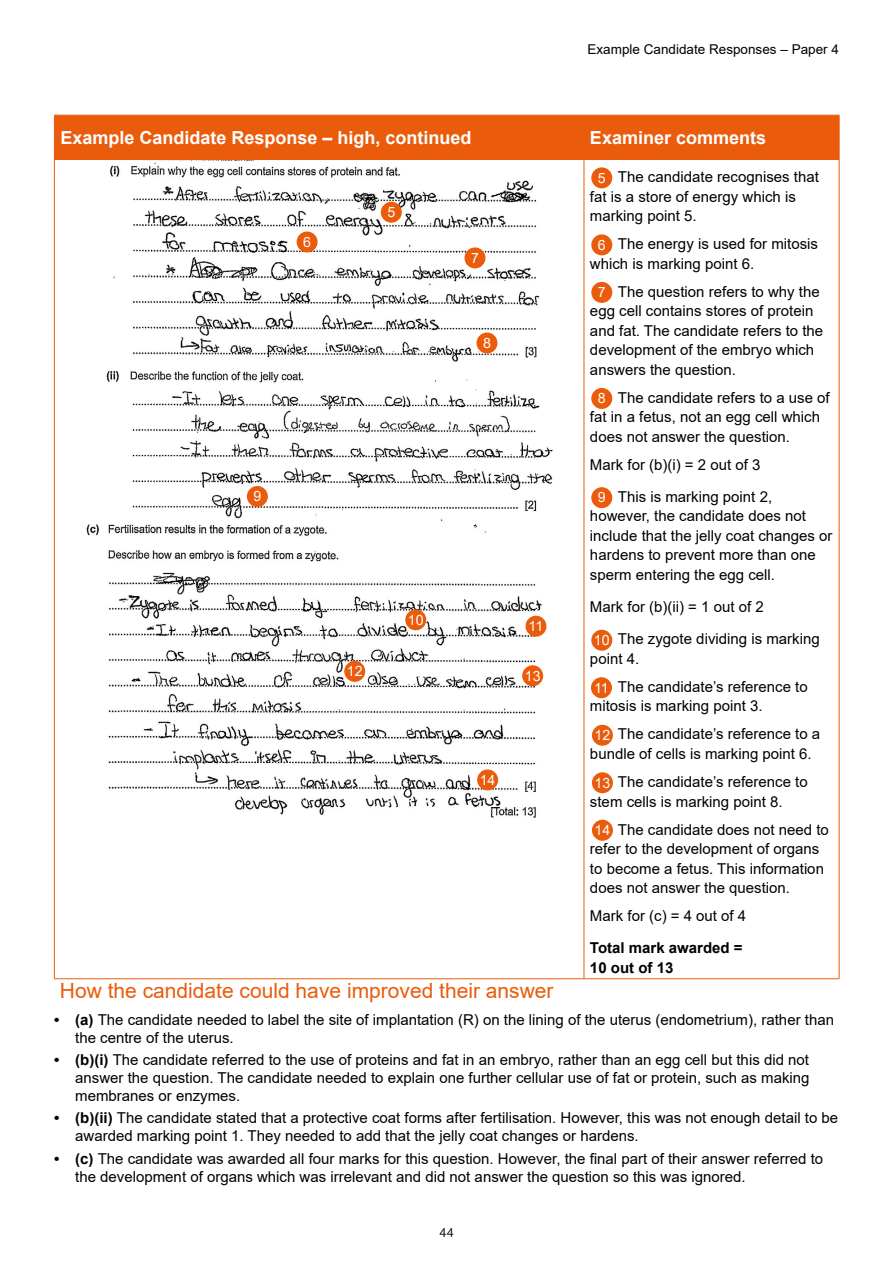
<style>
.page{position:relative;width:893px;height:1263px;background:#fff}
.page>*{position:absolute;margin:0;border:0;box-sizing:border-box;transform-origin:0 0}
.Subhead_1_14pt{font:21px "Arial";color:#ea5c0c}
.Table_heading_white{font:700 18px "Arial";color:#fff}
.Examiner_comments{font:15px/19.5px "Arial";color:#000}
.Examiner_comments-2{font:700 15px/19.5px "Arial";color:#000}
.t1{font:14.25px "Arial";color:#fff}
.t2{font:13.5px "Arial";color:#000}
.t3{font:300 13.5px "Bliss Pro";color:#000}
.s1{font-weight:700}
</style>
<div class="page">
<img style="left:86px;top:160px;width:467px;height:658px">
<div style="left:55px;top:116px;width:784px;height:43px;background:#ea5c0c"></div>
<hr style="left:54px;top:116px;width:1px;height:43px;background:#ea5c0c">
<hr style="left:54px;top:115px;width:530px;height:1px;background:#ea5c0c">
<hr style="left:54px;top:159px;width:530px;height:1px;background:#ea5c0c">
<hr style="left:584px;top:116px;width:1px;height:43px;background:#ea5c0c">
<hr style="left:584px;top:115px;width:255px;height:1px;background:#ea5c0c">
<hr style="left:839px;top:116px;width:1px;height:43px;background:#ea5c0c">
<hr style="left:584px;top:159px;width:255px;height:1px;background:#ea5c0c">
<hr style="left:54px;top:160px;width:1px;height:818px;background:#ea5c0c">
<hr style="left:54px;top:978px;width:530px;height:1px;background:#ea5c0c">
<hr style="left:584px;top:160px;width:1px;height:818px;background:#ea5c0c">
<hr style="left:839px;top:160px;width:1px;height:818px;background:#ea5c0c">
<hr style="left:584px;top:978px;width:255px;height:1px;background:#ea5c0c">
<div style="left:592px;top:168px;width:20px;height:20px;background:#ea5c0c;border-radius:50%"></div>
<div style="left:591px;top:167px;width:21px;height:21px;border:1px solid #ea5c0c;border-radius:50%"></div>
<div style="left:592px;top:235px;width:20px;height:20px;background:#ea5c0c;border-radius:50%"></div>
<div style="left:591px;top:234px;width:21px;height:21px;border:1px solid #ea5c0c;border-radius:50%"></div>
<div style="left:592px;top:283px;width:20px;height:19px;background:#ea5c0c;border-radius:50%"></div>
<div style="left:591px;top:282px;width:21px;height:21px;border:1px solid #ea5c0c;border-radius:50%"></div>
<div style="left:592px;top:389px;width:20px;height:19px;background:#ea5c0c;border-radius:50%"></div>
<div style="left:591px;top:388px;width:21px;height:21px;border:1px solid #ea5c0c;border-radius:50%"></div>
<div style="left:592px;top:488px;width:20px;height:19px;background:#ea5c0c;border-radius:50%"></div>
<div style="left:591px;top:487px;width:21px;height:21px;border:1px solid #ea5c0c;border-radius:50%"></div>
<div style="left:592px;top:630px;width:20px;height:20px;background:#ea5c0c;border-radius:50%"></div>
<div style="left:591px;top:630px;width:21px;height:21px;border:1px solid #ea5c0c;border-radius:50%"></div>
<div style="left:592px;top:678px;width:19px;height:19px;background:#ea5c0c;border-radius:50%"></div>
<div style="left:591px;top:677px;width:21px;height:21px;border:1px solid #ea5c0c;border-radius:50%"></div>
<div style="left:593px;top:725px;width:19px;height:20px;background:#ea5c0c;border-radius:50%"></div>
<div style="left:592px;top:725px;width:21px;height:21px;border:1px solid #ea5c0c;border-radius:50%"></div>
<div style="left:593px;top:773px;width:19px;height:19px;background:#ea5c0c;border-radius:50%"></div>
<div style="left:592px;top:772px;width:21px;height:21px;border:1px solid #ea5c0c;border-radius:50%"></div>
<div style="left:593px;top:820px;width:19px;height:20px;background:#ea5c0c;border-radius:50%"></div>
<div style="left:592px;top:820px;width:21px;height:21px;border:1px solid #ea5c0c;border-radius:50%"></div>
<div style="left:381px;top:202px;width:20px;height:20px;background:#ea5c0c;border-radius:50%"></div>
<div style="left:381px;top:202px;width:21px;height:21px;border:1px solid #ea5c0c;border-radius:50%"></div>
<div style="left:297px;top:232px;width:20px;height:20px;background:#ea5c0c;border-radius:50%"></div>
<div style="left:297px;top:231px;width:21px;height:21px;border:1px solid #ea5c0c;border-radius:50%"></div>
<div style="left:465px;top:248px;width:20px;height:20px;background:#ea5c0c;border-radius:50%"></div>
<div style="left:464px;top:247px;width:21px;height:21px;border:1px solid #ea5c0c;border-radius:50%"></div>
<div style="left:477px;top:333px;width:20px;height:20px;background:#ea5c0c;border-radius:50%"></div>
<div style="left:476px;top:332px;width:21px;height:21px;border:1px solid #ea5c0c;border-radius:50%"></div>
<div style="left:248px;top:487px;width:19px;height:19px;background:#ea5c0c;border-radius:50%"></div>
<div style="left:247px;top:486px;width:21px;height:21px;border:1px solid #ea5c0c;border-radius:50%"></div>
<div style="left:406px;top:610px;width:20px;height:20px;background:#ea5c0c;border-radius:50%"></div>
<div style="left:405px;top:609px;width:21px;height:21px;border:1px solid #ea5c0c;border-radius:50%"></div>
<div style="left:526px;top:616px;width:20px;height:20px;background:#ea5c0c;border-radius:50%"></div>
<div style="left:525px;top:616px;width:21px;height:21px;border:1px solid #ea5c0c;border-radius:50%"></div>
<div style="left:345px;top:661px;width:20px;height:20px;background:#ea5c0c;border-radius:50%"></div>
<div style="left:344px;top:661px;width:21px;height:21px;border:1px solid #ea5c0c;border-radius:50%"></div>
<div style="left:523px;top:666px;width:19px;height:19px;background:#ea5c0c;border-radius:50%"></div>
<div style="left:522px;top:665px;width:21px;height:21px;border:1px solid #ea5c0c;border-radius:50%"></div>
<div style="left:478px;top:770px;width:19px;height:20px;background:#ea5c0c;border-radius:50%"></div>
<div style="left:477px;top:769px;width:21px;height:21px;border:1px solid #ea5c0c;border-radius:50%"></div>
<p class="t2" style="left:588px;top:40px;width:253px">Example Candidate Responses – Paper 4</p>
<p class="Table_heading_white" style="left:60px;top:125px;width:413px">Example Candidate Response – high, continued</p>
<p class="Table_heading_white" style="left:590px;top:125px;width:178px">Examiner comments</p>
<p class="t1" style="left:598px;top:168px;width:9px">5</p>
<p class="Examiner_comments" style="left:590px;top:167px;width:230px;text-indent:28px">The candidate recognises that fat is a store of energy which is marking point 5.</p>
<p class="t1" style="left:598px;top:235px;width:9px">6</p>
<p class="t1" style="left:387px;top:202px;width:9px">5</p>
<p class="t1" style="left:303px;top:232px;width:9px">6</p>
<p class="Examiner_comments" style="left:590px;top:234px;width:230px;text-indent:28px">The energy is used for mitosis which is marking point 6.</p>
<p class="t1" style="left:598px;top:282px;width:9px">7</p>
<p class="t1" style="left:471px;top:248px;width:9px">7</p>
<p class="Examiner_comments" style="left:590px;top:282px;width:235px;text-indent:28px">The question refers to why the egg cell contains stores of protein and fat. The candidate refers to the development of the embryo which answers the question.</p>
<p class="t1" style="left:598px;top:388px;width:9px">8</p>
<p class="t1" style="left:483px;top:333px;width:9px">8</p>
<p class="Examiner_comments" style="left:590px;top:388px;width:241px;text-indent:28px">The candidate refers to a use of fat in a fetus, not an egg cell which does not answer the question.</p>
<p class="Examiner_comments" style="left:590px;top:455px;width:172px">Mark for (b)(i) = 2 out of 3</p>
<p class="t1" style="left:598px;top:488px;width:9px">9</p>
<p class="t1" style="left:253px;top:486px;width:9px">9</p>
<p class="Examiner_comments" style="left:590px;top:487px;width:244px;text-indent:28px">This is marking point 2, however, the candidate does not include that the jelly coat changes or hardens to prevent more than one sperm entering the egg cell.</p>
<p class="Examiner_comments" style="left:590px;top:597px;width:175px">Mark for (b)(ii) = 1 out of 2</p>
<p class="t1" style="left:594px;top:630px;width:17px">10</p>
<p class="t1" style="left:408px;top:610px;width:17px">10</p>
<p class="t1" style="left:529px;top:616px;width:16px">11</p>
<p class="Examiner_comments" style="left:590px;top:629px;width:231px;text-indent:28px">The zygote dividing is marking point 4.</p>
<p class="t1" style="left:594px;top:678px;width:16px">11</p>
<p class="t1" style="left:347px;top:661px;width:17px">12</p>
<p class="t1" style="left:525px;top:666px;width:17px">13</p>
<p class="Examiner_comments" style="left:590px;top:677px;width:219px;text-indent:28px">The candidate’s reference to mitosis is marking point 3.</p>
<p class="t1" style="left:594px;top:725px;width:17px">12</p>
<p class="Examiner_comments" style="left:590px;top:724px;width:232px;text-indent:28px">The candidate’s reference to a bundle of cells is marking point 6.</p>
<p class="t1" style="left:594px;top:773px;width:17px">13</p>
<p class="t1" style="left:480px;top:770px;width:17px">14</p>
<p class="Examiner_comments" style="left:590px;top:772px;width:219px;text-indent:28px">The candidate’s reference to stem cells is marking point 8.</p>
<p class="t1" style="left:594px;top:820px;width:17px">14</p>
<p class="Examiner_comments" style="left:590px;top:819px;width:240px;text-indent:28px">The candidate does not need to refer to the development of organs to become a fetus. This information does not answer the question.</p>
<p class="Examiner_comments" style="left:590px;top:906px;width:158px">Mark for (c) = 4 out of 4</p>
<p class="Examiner_comments-2" style="left:590px;top:938px;width:154px">Total mark awarded =<br>10 out of 13</p>
<p class="Subhead_1_14pt" style="left:60px;top:976px;width:495px">How the candidate could have improved their answer</p>
<p class="Examiner_comments" style="left:75px;top:1010px;width:760px;line-height:18px;text-indent:-21px"><span class="s1">• (a)</span> The candidate needed to label the site of implantation (R) on the lining of the uterus (endometrium), rather than the centre of the uterus.</p>
<p class="Examiner_comments" style="left:75px;top:1051px;width:736px;line-height:18px;text-align:justify;text-indent:-21px"><span class="s1">• (b)(i)</span> The candidate referred to the use of proteins and fat in an embryo, rather than an egg cell but this did not answer the question. The candidate needed to explain one further cellular use of fat or protein, such as making membranes or enzymes.</p>
<p class="Examiner_comments" style="left:75px;top:1109px;width:764px;line-height:18px;text-indent:-21px"><span class="s1">• (b)(ii)</span> The candidate stated that a protective coat forms after fertilisation. However, this was not enough detail to be awarded marking point 1. They needed to add that the jelly coat changes or hardens.</p>
<p class="Examiner_comments" style="left:75px;top:1149px;width:749px;line-height:18px;text-indent:-21px"><span class="s1">• (c)</span> The candidate was awarded all four marks for this question. However, the final part of their answer referred to the development of organs which was irrelevant and did not answer the question so this was ignored.</p>
<p class="t3" style="left:439px;top:1224px;width:16px">44</p>
</div>
